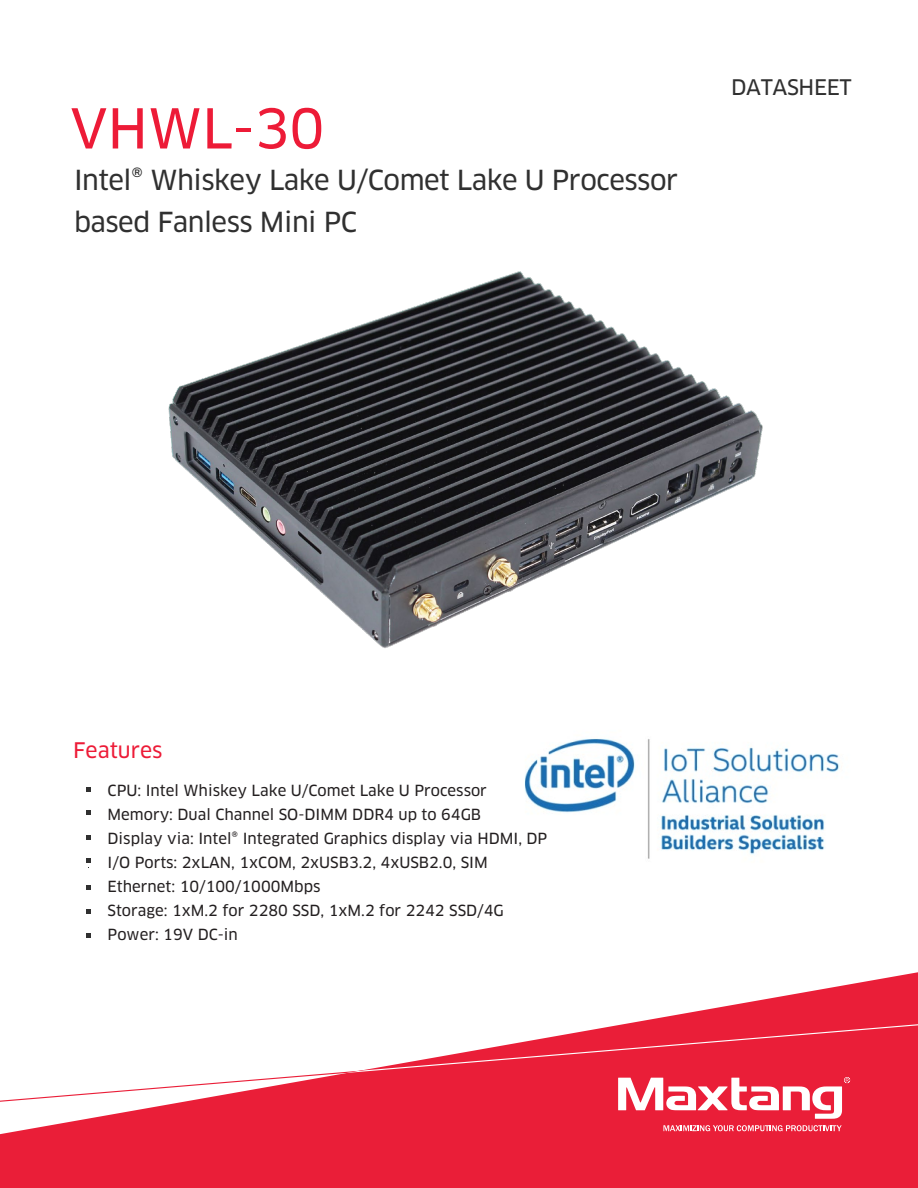
<style>
.page{position:relative;width:918px;height:1188px;background:#fff}
.page>*{position:absolute;margin:0;border:0;box-sizing:border-box;transform-origin:0 0}
.t1{font:53.7px "Clan Pro News";color:#ed1b37}
.t2{font:27px/42px "Clan Pro News";letter-spacing:-.02em;color:#303030}
.t3{font:21px "Clan Pro News";letter-spacing:-.02em;color:#303030}
.t4{font:21px "Clan Pro News";color:#ed1b37}
.t5{font:15px/24px "Clan Pro News";color:#231f20}
</style>
<div class="page">
<img style="left:524px;top:738px;width:316px;height:121px">
<svg style="left:0;top:972px;width:918px;height:216px;fill:#ea1e38"></svg>
<svg style="left:0;top:1024px;width:340px;height:78px"></svg>
<svg style="left:340px;top:1024px;width:578px;height:95px"></svg>
<svg style="left:663px;top:1125px;width:179px;height:6px"></svg>
<svg style="left:87px;top:859px;width:4px;height:4px"></svg>
<svg style="left:87px;top:787px;width:4px;height:5px"></svg>
<svg style="left:87px;top:909px;width:4px;height:5px"></svg>
<svg style="left:87px;top:835px;width:4px;height:4px"></svg>
<svg style="left:87px;top:886px;width:4px;height:4px"></svg>
<svg style="left:87px;top:933px;width:4px;height:5px"></svg>
<svg style="left:87px;top:811px;width:4px;height:4px"></svg>
<img style="left:168px;top:271px;width:595px;height:377px">
<h1 class="t1" style="left:70px;top:97px;width:256px">VHWL-30</h1>
<h2 class="t2" style="left:74px;top:159px;width:606px">Intel® Whiskey Lake U/Comet Lake U Processor based Fanless Mini PC</h2>
<h3 class="t3" style="left:731px;top:75px;width:122px">DATASHEET</h3>
<h3 class="t4" style="left:73px;top:738px;width:91px">Features</h3>
<p class="t5" style="left:108px;top:779px;width:441px">CPU: Intel Whiskey Lake U/Comet Lake U Processor Memory: Dual Channel SO-DIMM DDR4 up to 64GB<br>Display via: Intel® Integrated Graphics display via HDMI, DP I/O Ports: 2xLAN, 1xCOM, 2xUSB3.2, 4xUSB2.0, SIM Ethernet: 10/100/1000Mbps<br>Storage: 1xM.2 for 2280 SSD, 1xM.2 for 2242 SSD/4G Power: 19V DC-in</p>
</div>
